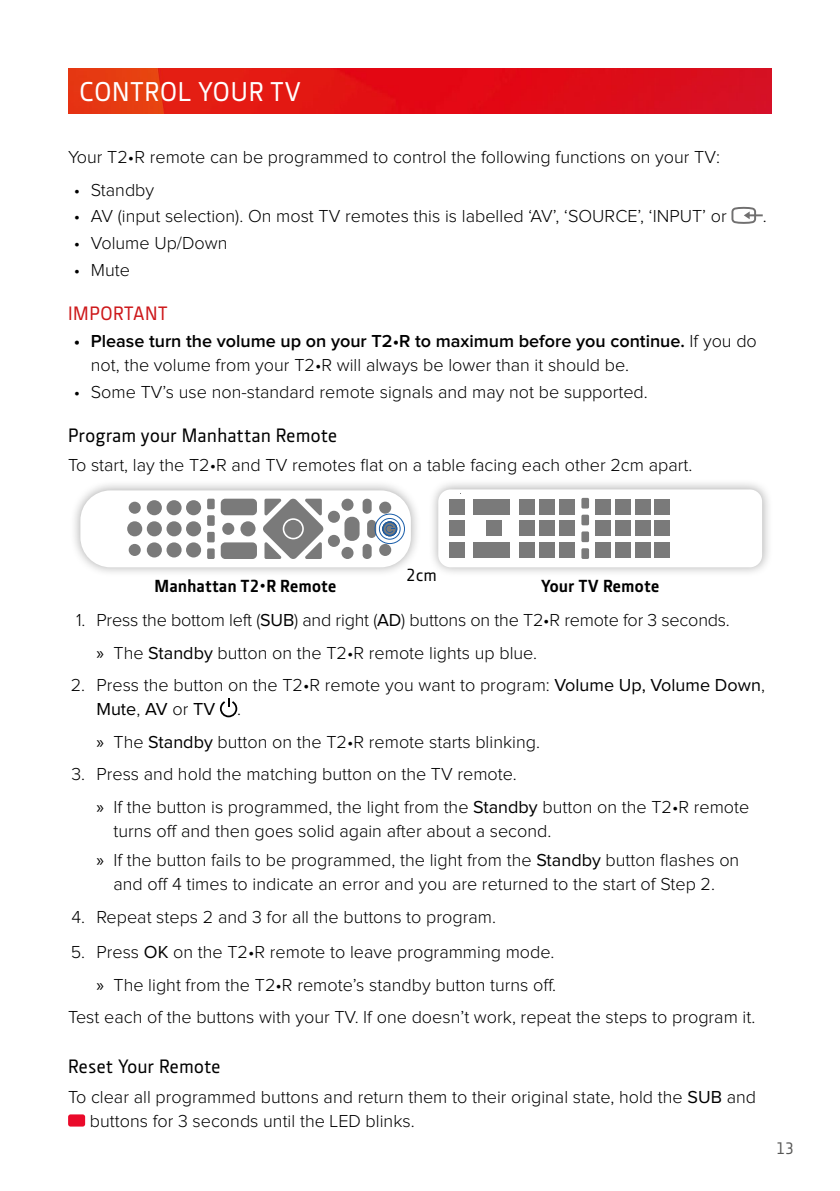
<style>
.page{position:relative;width:840px;height:1191px;background:#fff}
.page>*{position:absolute;margin:0;border:0;box-sizing:border-box;transform-origin:0 0}
.HEADING_2{font:500 28px "Section";letter-spacing:.03em;color:#fff}
.HEADIN4{font:500 20px "Section";letter-spacing:.03em;color:#000}
.HEADIN4-2{font:500 20px "Section";letter-spacing:.03em;color:#cd1719}
.Body{font:300 18px/24px "Proxima Nova";color:#000}
.HEADIN4-3{font:700 18px "Section";letter-spacing:.03em;color:#000}
.HEADIN4-4{font:500 18px "Section";color:#000}
.t1{font:500 17px "Section";color:#575756}
.s1{font-weight:600}
.s2{font-weight:400}
.s3{font-family:"Myriad Pro";font-weight:400}
</style>
<div class="page">
<img style="left:68px;top:68px;width:703px;height:45px">
<svg style="left:731px;top:207px;width:31px;height:17px"></svg>
<svg style="left:220px;top:698px;width:17px;height:19px"></svg>
<div style="left:68px;top:1114px;width:17px;height:12px;background:#ea0a2a;border-radius:2px"></div>
<div style="left:69px;top:478px;width:703px;height:100px;background:#000;opacity:.35"></div>
<div style="left:80px;top:490px;width:330px;height:77px;background:#fff;border-radius:30px"></div>
<div style="left:129px;top:544px;width:12px;height:12px;background:#7a7a7a;border-radius:50%"></div>
<div style="left:129px;top:502px;width:12px;height:12px;background:#7a7a7a;border-radius:50%"></div>
<div style="left:127px;top:521px;width:15px;height:15px;background:#7a7a7a;border-radius:50%"></div>
<div style="left:186px;top:542px;width:15px;height:15px;background:#7a7a7a;border-radius:50%"></div>
<div style="left:186px;top:500px;width:15px;height:15px;background:#7a7a7a;border-radius:50%"></div>
<div style="left:186px;top:521px;width:15px;height:15px;background:#7a7a7a;border-radius:50%"></div>
<div style="left:166px;top:542px;width:15px;height:15px;background:#7a7a7a;border-radius:50%"></div>
<div style="left:166px;top:500px;width:15px;height:15px;background:#7a7a7a;border-radius:50%"></div>
<div style="left:166px;top:521px;width:15px;height:15px;background:#7a7a7a;border-radius:50%"></div>
<div style="left:147px;top:542px;width:15px;height:15px;background:#7a7a7a;border-radius:50%"></div>
<div style="left:147px;top:500px;width:15px;height:15px;background:#7a7a7a;border-radius:50%"></div>
<div style="left:147px;top:521px;width:15px;height:15px;background:#7a7a7a;border-radius:50%"></div>
<div style="left:220px;top:542px;width:37px;height:17px;background:#7a7a7a;border-radius:5px"></div>
<div style="left:222px;top:523px;width:12px;height:12px;background:#7a7a7a;border-radius:50%"></div>
<div style="left:220px;top:498px;width:37px;height:17px;background:#7a7a7a;border-radius:5px"></div>
<div style="left:240px;top:521px;width:15px;height:15px;background:#7a7a7a;border-radius:50%"></div>
<div style="left:379px;top:501px;width:12px;height:13px;background:#7a7a7a;border-radius:50%"></div>
<div style="left:362px;top:544px;width:9px;height:15px;background:#7a7a7a;border-radius:4px"></div>
<div style="left:362px;top:498px;width:9px;height:16px;background:#7a7a7a;border-radius:4px"></div>
<div style="left:367px;top:520px;width:9px;height:18px;background:#7a7a7a;border-radius:5px"></div>
<div style="left:344px;top:517px;width:15px;height:24px;background:#7a7a7a;border-radius:7px"></div>
<div style="left:328px;top:535px;width:12px;height:12px;background:#7a7a7a;border-radius:50%"></div>
<div style="left:341px;top:498px;width:12px;height:13px;background:#7a7a7a;border-radius:50%"></div>
<div style="left:328px;top:511px;width:12px;height:12px;background:#7a7a7a;border-radius:50%"></div>
<div style="left:341px;top:547px;width:12px;height:12px;background:#7a7a7a;border-radius:50%"></div>
<div style="left:379px;top:544px;width:12px;height:12px;background:#7a7a7a;border-radius:50%"></div>
<div style="left:207px;top:532px;width:7px;height:10px;background:#7a7a7a;border-radius:2px"></div>
<div style="left:207px;top:515px;width:7px;height:11px;background:#7a7a7a;border-radius:2px"></div>
<div style="left:207px;top:548px;width:7px;height:11px;background:#7a7a7a;border-radius:2px"></div>
<div style="left:207px;top:498px;width:7px;height:11px;background:#7a7a7a;border-radius:2px"></div>
<svg style="left:382px;top:521px;width:15px;height:15px"></svg>
<div style="left:379px;top:518px;width:21px;height:21px;border:1px solid #195da9;border-radius:50%"></div>
<div style="left:374px;top:514px;width:30px;height:30px;border:1px solid #195da9;border-radius:50%"></div>
<svg style="left:383px;top:523px;width:12px;height:12px"></svg>
<svg style="left:385px;top:525px;width:9px;height:8px"></svg>
<svg style="left:263px;top:498px;width:60px;height:61px"></svg>
<div style="left:438px;top:489px;width:323px;height:78px;background:#fff;border-radius:12px"></div>
<div style="left:449px;top:542px;width:15px;height:15px;background:#7a7a7a"></div>
<div style="left:449px;top:521px;width:15px;height:15px;background:#7a7a7a"></div>
<div style="left:449px;top:499px;width:15px;height:15px;background:#7a7a7a"></div>
<div style="left:581px;top:514px;width:7px;height:11px;background:#7a7a7a;border-radius:2px"></div>
<div style="left:581px;top:531px;width:7px;height:11px;background:#7a7a7a;border-radius:2px"></div>
<div style="left:581px;top:498px;width:7px;height:10px;background:#7a7a7a;border-radius:2px"></div>
<div style="left:581px;top:548px;width:7px;height:11px;background:#7a7a7a;border-radius:2px"></div>
<div style="left:595px;top:542px;width:15px;height:15px;background:#7a7a7a"></div>
<div style="left:595px;top:521px;width:15px;height:15px;background:#7a7a7a"></div>
<div style="left:486px;top:521px;width:15px;height:15px;background:#7a7a7a"></div>
<div style="left:595px;top:499px;width:15px;height:15px;background:#7a7a7a"></div>
<div style="left:614px;top:542px;width:16px;height:15px;background:#7a7a7a"></div>
<div style="left:614px;top:521px;width:16px;height:15px;background:#7a7a7a"></div>
<div style="left:614px;top:499px;width:16px;height:15px;background:#7a7a7a"></div>
<div style="left:473px;top:542px;width:37px;height:15px;background:#7a7a7a"></div>
<div style="left:473px;top:499px;width:37px;height:15px;background:#7a7a7a"></div>
<div style="left:634px;top:542px;width:15px;height:15px;background:#7a7a7a"></div>
<div style="left:634px;top:521px;width:15px;height:15px;background:#7a7a7a"></div>
<div style="left:634px;top:499px;width:15px;height:15px;background:#7a7a7a"></div>
<div style="left:654px;top:542px;width:15px;height:15px;background:#7a7a7a"></div>
<div style="left:654px;top:521px;width:15px;height:15px;background:#7a7a7a"></div>
<div style="left:654px;top:499px;width:15px;height:15px;background:#7a7a7a"></div>
<div style="left:519px;top:542px;width:15px;height:15px;background:#7a7a7a"></div>
<div style="left:519px;top:521px;width:15px;height:15px;background:#7a7a7a"></div>
<div style="left:519px;top:499px;width:15px;height:15px;background:#7a7a7a"></div>
<div style="left:539px;top:542px;width:15px;height:15px;background:#7a7a7a"></div>
<div style="left:539px;top:521px;width:15px;height:15px;background:#7a7a7a"></div>
<div style="left:539px;top:499px;width:15px;height:15px;background:#7a7a7a"></div>
<div style="left:559px;top:542px;width:15px;height:15px;background:#7a7a7a"></div>
<div style="left:559px;top:521px;width:15px;height:15px;background:#7a7a7a"></div>
<div style="left:559px;top:499px;width:15px;height:15px;background:#7a7a7a"></div>
<p class="HEADING_2" style="left:79px;top:74px;width:223px">CONTROL YOUR TV</p>
<p class="Body" style="left:68px;top:146px;width:653px">Your T2•R remote can be programmed to control the following functions on your TV:</p>
<p class="Body" style="left:74px;top:178px;width:82px">• Standby</p>
<p class="Body" style="left:74px;top:205px;width:654px">• AV (input selection). On most TV remotes this is labelled ‘AV’, ‘SOURCE’, ‘INPUT’ or</p>
<p class="Body" style="left:762px;top:205px;width:5px">.</p>
<p class="Body" style="left:74px;top:232px;width:155px">• Volume Up/Down</p>
<p class="Body" style="left:74px;top:259px;width:58px">• Mute</p>
<p class="HEADIN4-2" style="left:68px;top:301px;width:101px">IMPORTANT</p>
<p class="Body" style="left:91px;top:330px;width:667px;text-indent:-17px"><span class="s1">• Please turn the volume up on your T2•R to maximum before you continue.</span> If you do not, the volume from your T2•R will always be lower than it should be.</p>
<p class="Body" style="left:74px;top:380px;width:575px">• Some TV’s use non-standard remote signals and may not be supported.</p>
<p class="HEADIN4" style="left:68px;top:423px;width:270px">Program your Manhattan Remote</p>
<p class="Body" style="left:68px;top:454px;width:625px">To start, lay the T2•R and TV remotes flat on a table facing each other 2cm apart.</p>
<p class="HEADIN4-4" style="left:406px;top:564px;width:32px">2cm</p>
<p class="HEADIN4-3" style="left:154px;top:575px;width:183px">Manhattan T2•R Remote</p>
<p class="HEADIN4-3" style="left:541px;top:575px;width:119px">Your TV Remote</p>
<p class="Body" style="left:76px;top:609px;width:655px">1. Press the bottom left (<span class="s2">SUB</span>) and right (<span class="s2">AD</span>) buttons on the T2•R remote for 3 seconds.</p>
<p class="Body" style="left:96px;top:641px;width:442px"><span class="s3">»</span> The <span class="s2">Standby</span> button on the T2•R remote lights up blue.</p>
<p class="Body" style="left:96px;top:674px;width:669px;text-indent:-26px">2. Press the button on the T2•R remote you want to program: <span class="s2">Volume Up, Volume Down</span>,<br><span class="s2">Mute</span>, <span class="s2">AV</span> or <span class="s2">TV</span> .</p>
<p class="Body" style="left:96px;top:730px;width:445px"><span class="s3">»</span> The <span class="s2">Standby</span> button on the T2•R remote starts blinking.</p>
<p class="Body" style="left:71px;top:763px;width:446px">3. Press and hold the matching button on the TV remote.</p>
<p class="Body" style="left:113px;top:795px;width:637px;text-indent:-17px"><span class="s3">»</span> If the button is programmed, the light from the <span class="s2">Standby</span> button on the T2•R remote turns off and then goes solid again after about a second.</p>
<p class="Body" style="left:96px;top:849px;width:644px;text-align:center"><span class="s3">»</span> If the button fails to be programmed, the light from the <span class="s2">Standby</span> button flashes on and off 4 times to indicate an error and you are returned to the start of Step 2.</p>
<p class="Body" style="left:71px;top:905px;width:426px">4. Repeat steps 2 and 3 for all the buttons to program.</p>
<p class="Body" style="left:71px;top:941px;width:485px">5. Press <span class="s2">OK</span> on the T2•R remote to leave programming mode.</p>
<p class="Body" style="left:96px;top:973px;width:461px"><span class="s3">»</span> The light from the T2•R remote’s standby button turns off.</p>
<p class="Body" style="left:68px;top:1006px;width:688px">Test each of the buttons with your TV. If one doesn’t work, repeat the steps to program it.</p>
<p class="HEADIN4" style="left:68px;top:1054px;width:154px">Reset Your Remote</p>
<p class="Body" style="left:90px;top:1085px;width:667px;text-indent:-22px">To clear all programmed buttons and return them to their original state, hold the <span class="s2">SUB</span> and buttons for 3 seconds until the LED blinks.</p>
<p class="t1" style="left:775px;top:1138px;width:19px">13</p>
</div>
